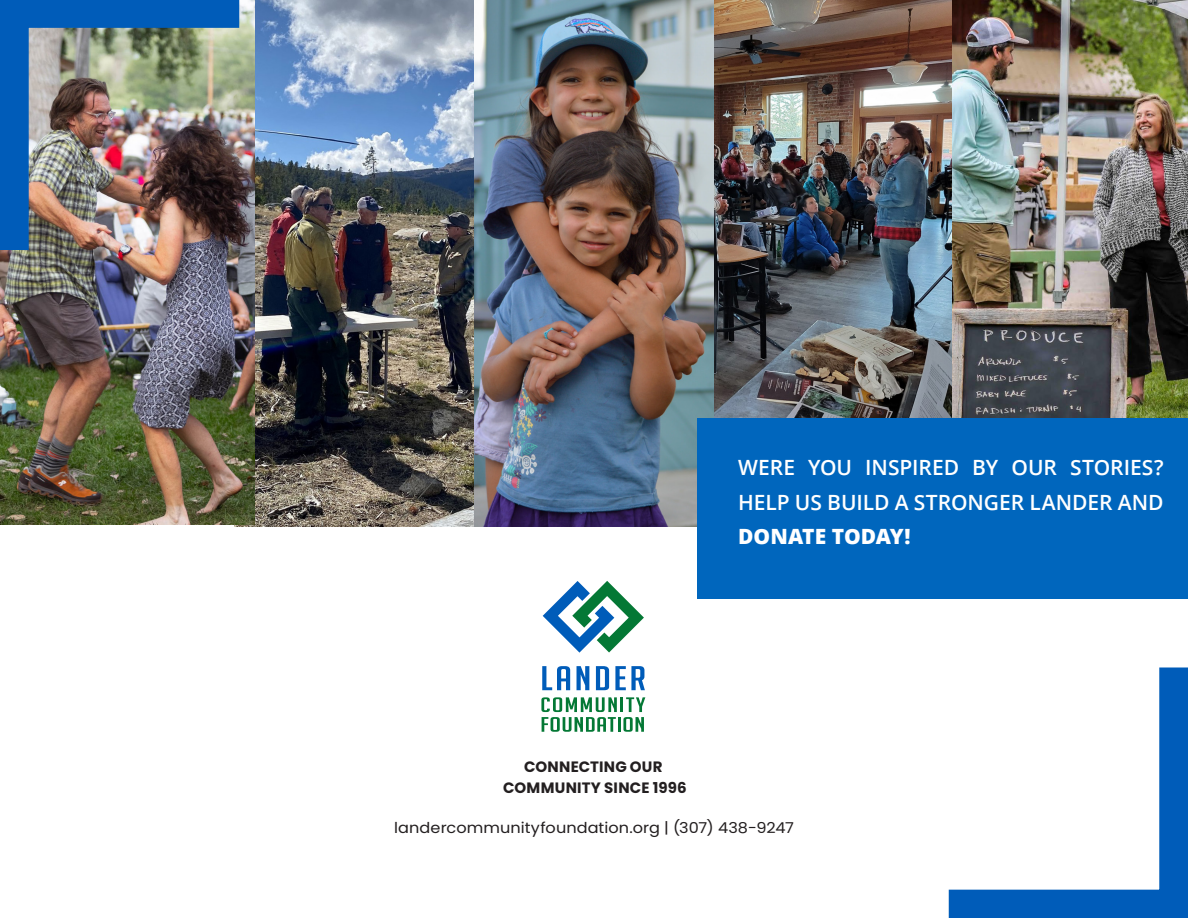
<style>
.page{position:relative;width:1188px;height:918px;background:#fff}
.page>*{position:absolute;margin:0;border:0;box-sizing:border-box;transform-origin:0 0}
.t1{font:600 21px/34.5px "Open Sans";letter-spacing:-.005em;color:#fff;text-align:justify}
.Body{font:15px "Poppins";letter-spacing:.005em;color:#231f20;scale:1.07 1}
.Title_Page{font:700 15px/21px "Poppins";letter-spacing:.015em;color:#231f20;text-align:center}
.s1{font-weight:800}
</style>
<div class="page">
<img style="left:235px;top:0;width:479px;height:526px">
<img style="left:0;top:292px;width:254px;height:233px">
<img style="left:714px;top:0;width:239px;height:418px">
<img style="left:953px;top:0;width:235px;height:418px">
<svg style="left:543px;top:581px;width:101px;height:72px"></svg>
<svg style="left:542px;top:666px;width:28px;height:24px"></svg>
<svg style="left:577px;top:666px;width:12px;height:24px"></svg>
<svg style="left:596px;top:666px;width:13px;height:24px"></svg>
<svg style="left:615px;top:666px;width:30px;height:24px"></svg>
<svg style="left:541px;top:697px;width:104px;height:35px"></svg>
<svg style="left:948px;top:667px;width:240px;height:251px"></svg>
<img style="left:0;top:0;width:281px;height:292px">
<div style="left:698px;top:418px;width:490px;height:181px;background:#0066bd"></div>
<p class="t1" style="left:738px;top:450px;width:427px">WERE YOU INSPIRED BY OUR STORIES?<br>HELP US BUILD A STRONGER LANDER AND <span class="s1">DONATE TODAY!</span></p>
<p class="Title_Page" style="left:503px;top:756px;width:185px">CONNECTING OUR<br>COMMUNITY SINCE 1996</p>
<p class="Body" style="left:394px;top:819px;width:375px">landercommunityfoundation.org | (307) 438-9247</p>
</div>
